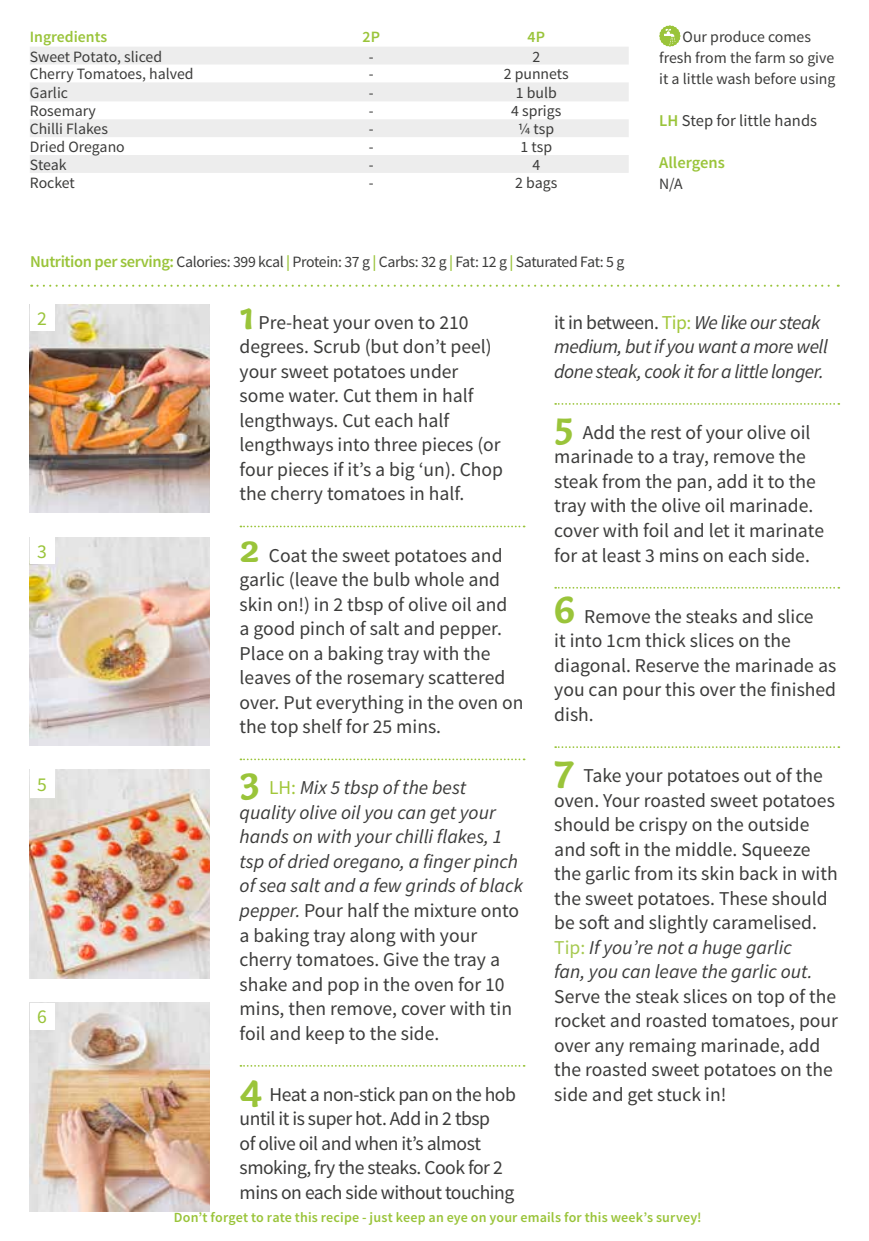
<style>
.page{position:relative;width:869px;height:1241px;background:#fff}
.page>*{position:absolute;margin:0;border:0;box-sizing:border-box;transform-origin:0 0}
.t1{font:19.6px/24.5px "Source Sans Pro";color:#3c3c3b}
.t2{font:19.6px/24.5px "Source Sans Pro";letter-spacing:-.025em;color:#3c3c3b}
.t3{font:italic 19.6px/24.5px "Source Sans Pro";letter-spacing:-.025em;color:#3c3c3b}
.t4{font:19.6px "Source Sans Pro";color:#9ac43a}
.t5{font:16.45px "Source Sans Pro";color:#3c3c3b}
.t6{font:600 16.45px "Source Sans Pro";color:#9ac43a}
.t7{font:15.75px/21px "Source Sans Pro";color:#3c3c3b;text-align:center}
.t8{font:15.75px "Source Sans Pro";letter-spacing:-.025em;color:#3c3c3b}
.t9{font:600 15.75px "Source Sans Pro";color:#9ac43a}
.t10{font:600 14px "Source Sans Pro";letter-spacing:.015em;color:#9ac43a}
.s1{font-weight:600;font-size:16.45px;color:#9ac43a}
.s2{font-weight:600;color:#9ac43a}
.s3{font-family:"Capucine Basic";font-weight:700;font-size:41.12px;color:#9ac43a}
.s4{color:#a2c73a}
.s5{font-style:italic}
.s6{font-style:normal}
.s7{font-style:normal;color:#a2c73a}
.s8{color:#a6c94f}
</style>
<div class="page">
<img style="left:30px;top:1002px;width:180px;height:208px">
<img style="left:30px;top:769px;width:180px;height:209px">
<img style="left:30px;top:304px;width:180px;height:208px">
<img style="left:30px;top:537px;width:180px;height:208px">
<svg style="left:240px;top:525px;width:284px;height:2px"></svg>
<svg style="left:240px;top:758px;width:284px;height:2px"></svg>
<svg style="left:240px;top:1065px;width:284px;height:1px"></svg>
<svg style="left:555px;top:403px;width:283px;height:2px"></svg>
<svg style="left:555px;top:587px;width:283px;height:1px"></svg>
<svg style="left:555px;top:746px;width:283px;height:2px"></svg>
<svg style="left:31px;top:284px;width:807px;height:3px"></svg>
<svg style="left:30px;top:47px;width:598px;height:126px;fill:#ededed"></svg>
<div style="left:30px;top:304px;width:25px;height:26px;background:#fff"></div>
<div style="left:30px;top:537px;width:25px;height:26px;background:#fff"></div>
<div style="left:30px;top:769px;width:25px;height:29px;background:#fff"></div>
<div style="left:30px;top:1002px;width:25px;height:27px;background:#fff"></div>
<svg style="left:659px;top:25px;width:21px;height:22px"></svg>
<p class="t9" style="left:30px;top:26px;width:79px">Ingredients</p>
<p class="t9" style="left:362px;top:26px;width:19px">2P</p>
<p class="t9" style="left:527px;top:26px;width:19px">4P</p>
<p class="t7" style="left:30px;top:46px;width:134px">Sweet Potato, sliced</p>
<p class="t7" style="left:368px;top:46px;width:6px">-</p>
<p class="t7" style="left:532px;top:46px;width:9px">2</p>
<p class="t7" style="left:30px;top:64px;width:165px">Cherry Tomatoes, halved</p>
<p class="t7" style="left:368px;top:64px;width:6px">-</p>
<p class="t7" style="left:503px;top:64px;width:67px">2 punnets</p>
<p class="t7" style="left:30px;top:82px;width:40px">Garlic</p>
<p class="t7" style="left:368px;top:82px;width:6px">-</p>
<p class="t7" style="left:515px;top:82px;width:43px">1 bulb</p>
<p class="t7" style="left:30px;top:101px;width:68px">Rosemary</p>
<p class="t7" style="left:368px;top:101px;width:6px">-</p>
<p class="t7" style="left:511px;top:101px;width:52px">4 sprigs</p>
<p class="t7" style="left:30px;top:119px;width:80px">Chilli Flakes</p>
<p class="t7" style="left:368px;top:119px;width:6px">-</p>
<p class="t7" style="left:518px;top:119px;width:38px">¼ tsp</p>
<p class="t7" style="left:30px;top:136px;width:96px">Dried Oregano</p>
<p class="t7" style="left:368px;top:136px;width:6px">-</p>
<p class="t7" style="left:520px;top:136px;width:33px">1 tsp</p>
<p class="t7" style="left:30px;top:154px;width:38px">Steak</p>
<p class="t7" style="left:368px;top:154px;width:6px">-</p>
<p class="t7" style="left:532px;top:154px;width:9px">4</p>
<p class="t7" style="left:30px;top:172px;width:47px">Rocket</p>
<p class="t7" style="left:368px;top:172px;width:6px">-</p>
<p class="t7" style="left:515px;top:172px;width:44px">2 bags</p>
<p class="t8" style="left:30px;top:252px;width:595px"><span class="s1">Nutrition per serving:</span> Calories: 399 kcal <span class="s2">|</span> Protein: 37 g <span class="s2">|</span> Carbs: 32 g <span class="s2">|</span> Fat: 12 g <span class="s2">|</span> Saturated Fat: 5 g</p>
<p class="t7" style="left:659px;top:26px;width:178px">Our produce comes<br>fresh from the farm so give it a little wash before using</p>
<p class="t5" style="left:659px;top:110px;width:159px"><span class="s2">LH</span> Step for little hands</p>
<p class="t6" style="left:659px;top:152px;width:67px">Allergens</p>
<p class="t7" style="left:659px;top:173px;width:25px">N/A</p>
<p class="t4" style="left:37px;top:306px;width:11px">2</p>
<p class="t4" style="left:37px;top:539px;width:11px">3</p>
<p class="t4" style="left:37px;top:772px;width:11px">5</p>
<p class="t4" style="left:37px;top:1004px;width:11px">6</p>
<p class="t1" style="left:239px;top:310px;width:265px"><span class="s3">1</span> Pre-heat your oven to 210 degrees. Scrub (but don’t peel) your sweet potatoes under some water. Cut them in half lengthways. Cut each half lengthways into three pieces (or four pieces if it’s a big ‘un). Chop the cherry tomatoes in half.</p>
<p class="t1" style="left:239px;top:543px;width:285px"><span class="s3">2</span> Coat the sweet potatoes and garlic (leave the bulb whole and skin on!) in 2 tbsp of olive oil and<br>a good pinch of salt and pepper.<br>Place on a baking tray with the leaves of the rosemary scattered over. Put everything in the oven on the top shelf for 25 mins.</p>
<p class="t1" style="left:239px;top:775px;width:285px"><span class="s3">3</span> <span class="s4">LH:</span> <span class="s5">Mix 5 tbsp of the best quality olive oil you can get your hands on with your chilli flakes, 1 tsp of dried oregano, a finger pinch of sea salt and a few grinds of black pepper.</span> Pour half the mixture onto a baking tray along with your cherry tomatoes. Give the tray a shake and pop in the oven for 10 mins, then remove, cover with tin foil and keep to the side.</p>
<p class="t2" style="left:239px;top:1082px;width:278px"><span class="s3">4</span> Heat a non-stick pan on the hob until it is super hot. Add in 2 tbsp<br>of olive oil and when it’s almost smoking, fry the steaks. Cook for 2 mins on each side without touching</p>
<p class="t3" style="left:554px;top:310px;width:275px"><span class="s6">it in between.</span> <span class="s7">Tip:</span> We like our steak medium, but if you want a more well done steak, cook it for a little longer.</p>
<p class="t1" style="left:554px;top:420px;width:271px"><span class="s3">5</span> Add the rest of your olive oil marinade to a tray, remove the steak from the pan, add it to the tray with the olive oil marinade. cover with foil and let it marinate for at least 3 mins on each side.</p>
<p class="t1" style="left:554px;top:604px;width:283px"><span class="s3">6</span> Remove the steaks and slice<br>it into 1cm thick slices on the diagonal. Reserve the marinade as you can pour this over the finished dish.</p>
<p class="t1" style="left:554px;top:763px;width:285px"><span class="s3">7</span> Take your potatoes out of the oven. Your roasted sweet potatoes should be crispy on the outside and soft in the middle. Squeeze the garlic from its skin back in with the sweet potatoes. These should be soft and slightly caramelised.<br><span class="s8">Tip:</span> <span class="s5">If you’re not a huge garlic<br>fan, you can leave the garlic out.</span></p>
<p class="t1" style="left:554px;top:984px;width:285px">Serve the steak slices on top of the rocket and roasted tomatoes, pour over any remaing marinade, add the roasted sweet potatoes on the side and get stuck in!</p>
<p class="t10" style="left:174px;top:1207px;width:529px">Don’t forget to rate this recipe - just keep an eye on your emails for this week’s survey!</p>
</div>
